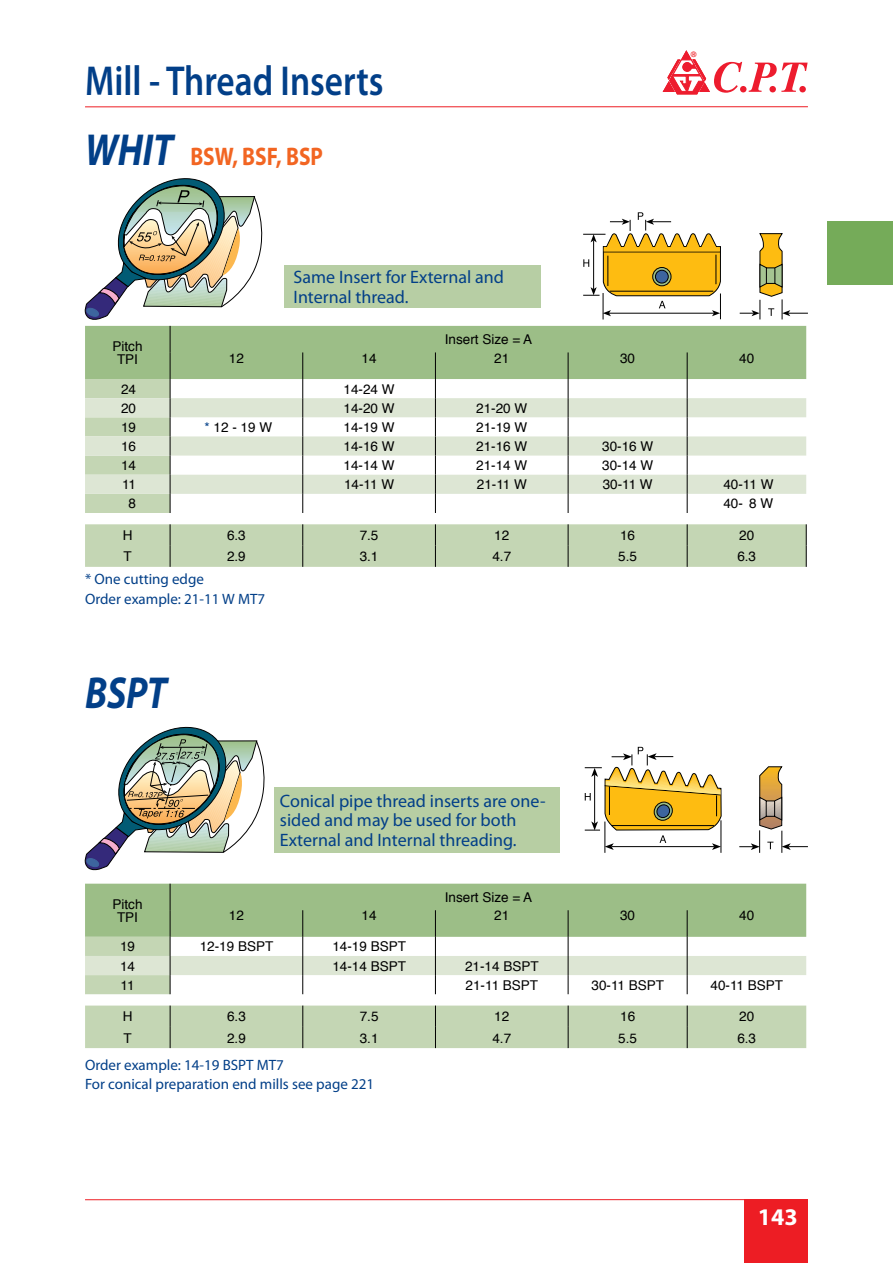
<style>
.page{position:relative;width:893px;height:1263px;background:#fff}
.page>*{position:absolute;margin:0;border:0;box-sizing:border-box;transform-origin:0 0}
.t1{font:italic 700 45px "Myriad Pro";color:#023f88;scale:.84 1}
.t2{font:600 42px "Myriad Pro";color:#023f88;scale:.84 1}
.t3{font:700 25.5px "Myriad Pro";color:#f26522;scale:.84 1}
.t4{font:700 24px "Myriad Pro";color:#fff}
.t5{font:18px/19.5px "Myriad Pro";color:#023f88}
.t6{font:15px/19.5px "Myriad Pro";color:#023f88}
.t7{font:13.5px/13.5px "Helvetica";color:#000;text-align:center}
.t8{font:500 10.5px "Win Soft Pro";color:#ed1d24}
.s1{font-style:italic;font-size:45px;color:#023f88}
.s2{color:#023f88}
</style>
<div class="page">
<div style="left:744px;top:1199px;width:64px;height:64px;background:#ed1d24"></div>
<hr style="left:85px;top:1199px;width:723px;height:1px;background:#ed1d24">
<svg style="left:84px;top:178px;width:724px;height:335px"></svg>
<hr style="left:610px;top:291px;width:103px;height:1px;background:#000">
<div style="left:284px;top:265px;width:256px;height:42px;background:#b7cea4"></div>
<div style="left:85px;top:524px;width:722px;height:43px;background:#c4d6b4"></div>
<svg style="left:85px;top:1005px;width:721px;height:43px;background:#becfaf"></svg>
<svg style="left:84px;top:726px;width:724px;height:268px"></svg>
<div style="left:274px;top:787px;width:286px;height:66px;background:#b7cea3"></div>
<hr style="left:85px;top:106px;width:723px;height:1px;background:#ed1d24">
<div style="left:827px;top:221px;width:66px;height:64px;background:#75ab59"></div>
<svg style="left:663px;top:51px;width:145px;height:43px"></svg>
<h2 class="t2" style="left:85px;top:54px;width:357px">Mill - Thread Inserts</h2>
<h3 class="t3" style="left:85px;top:140px;width:285px"><span class="s1">WHIT</span> BSW, BSF, BSP</h3>
<h3 class="t5" style="left:294px;top:267px;width:212px">Same Insert for External and<br>Internal thread.</h3>
<p class="t8" style="left:690px;top:47px;width:8px">®</p>
<p class="t7" style="left:113px;top:340px;width:32px">Pitch<br>TPI</p>
<p class="t7" style="left:445px;top:333px;width:89px">Insert Size = A</p>
<p class="t7" style="left:229px;top:351px;width:17px">12</p>
<p class="t7" style="left:362px;top:351px;width:17px">14</p>
<p class="t7" style="left:494px;top:351px;width:17px">21</p>
<p class="t7" style="left:620px;top:351px;width:17px">30</p>
<p class="t7" style="left:739px;top:351px;width:17px">40</p>
<p class="t7" style="left:121px;top:383px;width:17px">24</p>
<p class="t7" style="left:344px;top:383px;width:53px">14-24 W</p>
<p class="t7" style="left:121px;top:402px;width:17px">20</p>
<p class="t7" style="left:344px;top:402px;width:53px">14-20 W</p>
<p class="t7" style="left:476px;top:402px;width:53px">21-20 W</p>
<p class="t7" style="left:121px;top:421px;width:17px">19</p>
<p class="t7" style="left:205px;top:421px;width:69px"><span class="s2">*</span> 12 - 19 W</p>
<p class="t7" style="left:344px;top:421px;width:53px">14-19 W</p>
<p class="t7" style="left:476px;top:421px;width:53px">21-19 W</p>
<p class="t7" style="left:121px;top:440px;width:17px">16</p>
<p class="t7" style="left:344px;top:440px;width:53px">14-16 W</p>
<p class="t7" style="left:476px;top:440px;width:53px">21-16 W</p>
<p class="t7" style="left:602px;top:440px;width:53px">30-16 W</p>
<p class="t7" style="left:121px;top:459px;width:17px">14</p>
<p class="t7" style="left:344px;top:459px;width:53px">14-14 W</p>
<p class="t7" style="left:476px;top:459px;width:53px">21-14 W</p>
<p class="t7" style="left:602px;top:459px;width:53px">30-14 W</p>
<p class="t7" style="left:122px;top:478px;width:16px">11</p>
<p class="t7" style="left:344px;top:478px;width:52px">14-11 W</p>
<p class="t7" style="left:477px;top:478px;width:52px">21-11 W</p>
<p class="t7" style="left:603px;top:478px;width:52px">30-11 W</p>
<p class="t7" style="left:723px;top:478px;width:52px">40-11 W</p>
<p class="t7" style="left:129px;top:497px;width:9px">8</p>
<p class="t7" style="left:723px;top:497px;width:51px">40- 8 W</p>
<p class="t7" style="left:123px;top:529px;width:11px">H</p>
<p class="t7" style="left:227px;top:529px;width:20px">6.3</p>
<p class="t7" style="left:360px;top:529px;width:20px">7.5</p>
<p class="t7" style="left:494px;top:529px;width:17px">12</p>
<p class="t7" style="left:620px;top:529px;width:17px">16</p>
<p class="t7" style="left:739px;top:529px;width:17px">20</p>
<p class="t7" style="left:124px;top:550px;width:10px">T</p>
<p class="t7" style="left:227px;top:550px;width:20px">2.9</p>
<p class="t7" style="left:360px;top:550px;width:20px">3.1</p>
<p class="t7" style="left:492px;top:550px;width:20px">4.7</p>
<p class="t7" style="left:618px;top:550px;width:20px">5.5</p>
<p class="t7" style="left:737px;top:550px;width:20px">6.3</p>
<p class="t6" style="left:85px;top:569px;width:182px">* One cutting edge<br>Order example: 21-11 W MT7</p>
<h1 class="t1" style="left:85px;top:663px;width:99px">BSPT</h1>
<p class="t7" style="left:113px;top:897px;width:32px">Pitch<br>TPI</p>
<h3 class="t5" style="left:280px;top:791px;width:267px">Conical pipe thread inserts are one&shy;sided and may be used for both<br>External and Internal threading.</h3>
<p class="t7" style="left:445px;top:891px;width:89px">Insert Size = A</p>
<p class="t7" style="left:229px;top:909px;width:17px">12</p>
<p class="t7" style="left:362px;top:909px;width:17px">14</p>
<p class="t7" style="left:494px;top:909px;width:17px">21</p>
<p class="t7" style="left:620px;top:909px;width:17px">30</p>
<p class="t7" style="left:739px;top:909px;width:17px">40</p>
<p class="t7" style="left:120px;top:940px;width:17px">19</p>
<p class="t7" style="left:200px;top:940px;width:75px">12-19 BSPT</p>
<p class="t7" style="left:332px;top:940px;width:75px">14-19 BSPT</p>
<p class="t7" style="left:120px;top:959px;width:17px">14</p>
<p class="t7" style="left:332px;top:959px;width:75px">14-14 BSPT</p>
<p class="t7" style="left:465px;top:959px;width:75px">21-14 BSPT</p>
<p class="t7" style="left:121px;top:979px;width:16px">11</p>
<p class="t7" style="left:466px;top:979px;width:74px">21-11 BSPT</p>
<p class="t7" style="left:591px;top:979px;width:74px">30-11 BSPT</p>
<p class="t7" style="left:711px;top:979px;width:74px">40-11 BSPT</p>
<p class="t7" style="left:123px;top:1010px;width:11px">H</p>
<p class="t7" style="left:227px;top:1010px;width:20px">6.3</p>
<p class="t7" style="left:360px;top:1010px;width:20px">7.5</p>
<p class="t7" style="left:494px;top:1010px;width:17px">12</p>
<p class="t7" style="left:620px;top:1010px;width:17px">16</p>
<p class="t7" style="left:739px;top:1010px;width:17px">20</p>
<p class="t7" style="left:124px;top:1031px;width:10px">T</p>
<p class="t7" style="left:227px;top:1031px;width:20px">2.9</p>
<p class="t7" style="left:360px;top:1031px;width:20px">3.1</p>
<p class="t7" style="left:492px;top:1031px;width:20px">4.7</p>
<p class="t7" style="left:618px;top:1031px;width:20px">5.5</p>
<p class="t7" style="left:737px;top:1031px;width:20px">6.3</p>
<p class="t6" style="left:85px;top:1055px;width:291px">Order example: 14-19 BSPT MT7<br>For conical preparation end mills see page 221</p>
<h3 class="t4" style="left:758px;top:1201px;width:41px">143</h3>
</div>
